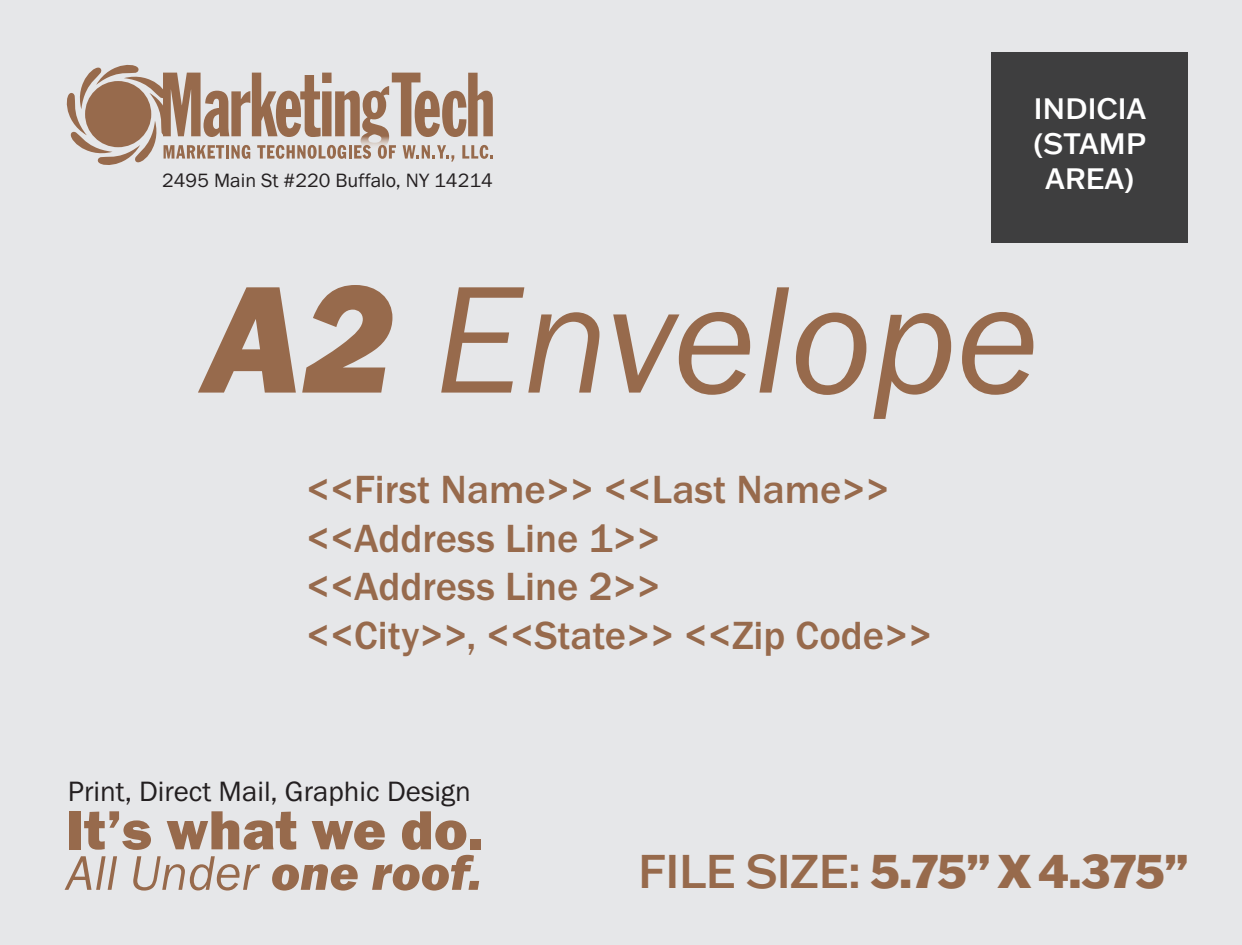
<style>
.page{position:relative;width:1242px;height:945px;background:#e6e7e9}
.page>*{position:absolute;margin:0;border:0;box-sizing:border-box;transform-origin:0 0}
.t1{font:157.8px "Franklin Gothic URW Boo Ita";color:#976a4c}
.t2{font:57px "Franklin Gothic URW Hea";color:#976a4c}
.t3{font:50.4px "Franklin Gothic URW Boo Ita";color:#976a4c}
.t4{font:800 46.2px "Franklin Gothic ATF";color:#976a4c}
.t5{font:500 40.8px/48.9px "Franklin Gothic URW";color:#976a4c}
.t6{font:29.1px "Franklin Gothic URW Boo";color:#231f20}
.t7{font:500 28.8px/34.8px "Franklin Gothic ATF";color:#fff;text-align:center}
.t8{font:20.1px "Franklin Gothic URW Boo";color:#231f20}
.s1{font-family:"Franklin Gothic URW Hea Ita"}
.s2{font-weight:500}
</style>
<div class="page">
<svg style="left:66px;top:64px;width:427px;height:101px"></svg>
<div style="left:991px;top:53px;width:197px;height:190px;background:#3e3e3f"></div>
<p class="t8" style="left:162px;top:168px;width:332px">2495 Main St #220 Buffalo, NY 14214</p>
<p class="t7" style="left:1034px;top:91px;width:114px">INDICIA (STAMP<br>AREA)</p>
<h1 class="t1" style="left:203px;top:241px;width:837px"><span class="s1">A2</span> Envelope</h1>
<p class="t5" style="left:306px;top:464px;width:627px">&lt;&lt;First Name&gt;&gt; &lt;&lt;Last Name&gt;&gt; &lt;&lt;Address Line 1&gt;&gt;<br>&lt;&lt;Address Line 2&gt;&gt;<br>&lt;&lt;City&gt;&gt;, &lt;&lt;State&gt;&gt; &lt;&lt;Zip Code&gt;&gt;</p>
<p class="t6" style="left:68px;top:774px;width:404px">Print, Direct Mail, Graphic Design</p>
<h2 class="t2" style="left:66px;top:793px;width:419px">It’s what we do.</h2>
<p class="t3" style="left:66px;top:841px;width:418px">All Under <span class="s1">one roof.</span></p>
<p class="t4" style="left:638px;top:841px;width:552px"><span class="s2">FILE SIZE:</span> 5.75” X 4.375”</p>
</div>
